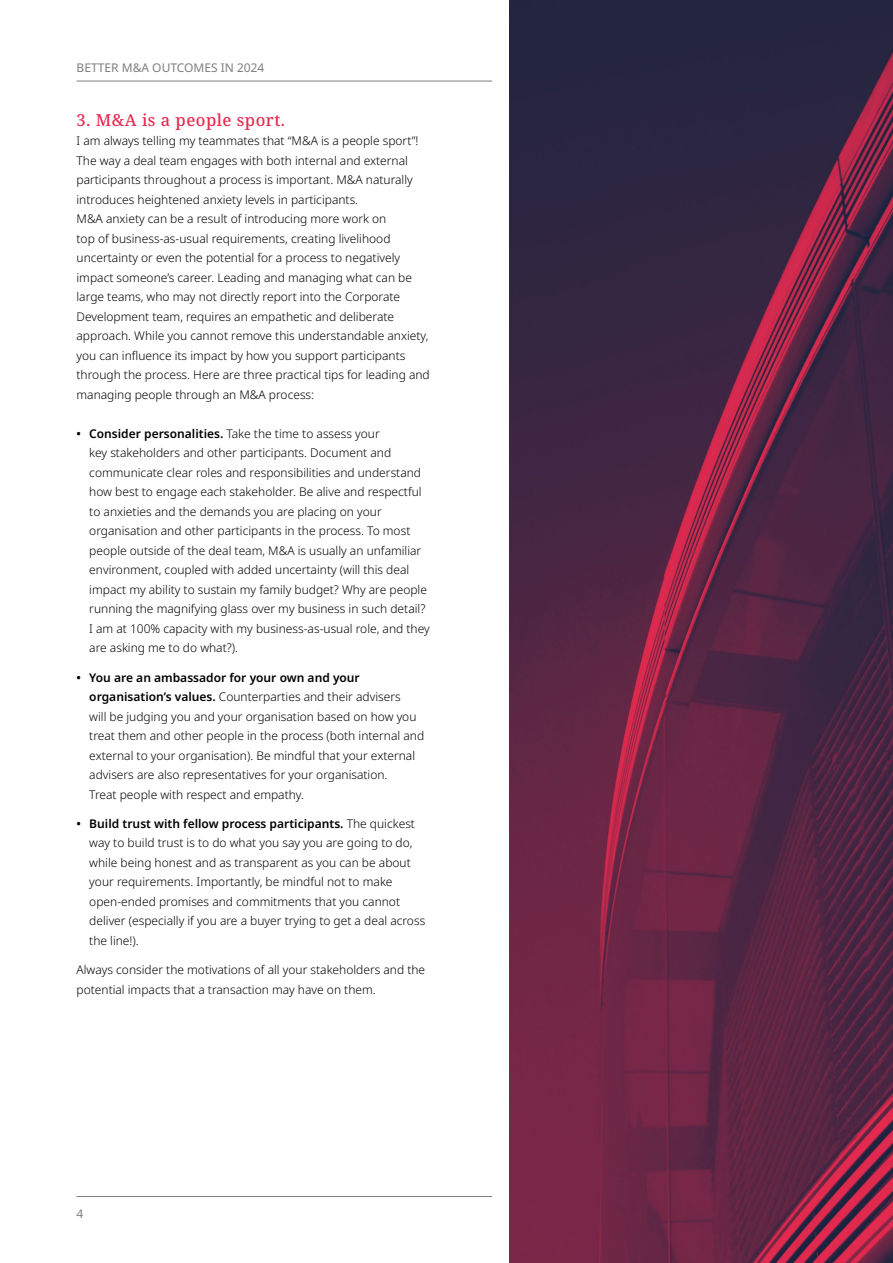
<style>
.page{position:relative;width:893px;height:1263px;background:#fff}
.page>*{position:absolute;margin:0;border:0;box-sizing:border-box;transform-origin:0 0}
.t1{font:500 16.5px "Noto Serif";letter-spacing:.03em;color:#e72a4f}
.t2{font:300 12px/19.5px "Noto Sans";color:#000}
.t3{font:12px "Noto Sans";color:#7e7e7d}
.s1{font-weight:600}
</style>
<div class="page">
<hr style="left:77px;top:81px;width:415px;height:1px;background:#7e7e7d">
<hr style="left:77px;top:1196px;width:415px;height:1px;background:#7e7e7d">
<img style="left:509px;top:0;width:384px;height:1263px">
<p class="t3" style="left:77px;top:60px;width:189px">BETTER M&amp;A OUTCOMES IN 2024</p>
<h1 class="t1" style="left:77px;top:108px;width:210px">3. M&amp;A is a people sport.</h1>
<p class="t2" style="left:77px;top:131px;width:355px">I am always telling my teammates that “M&amp;A is a people sport”!<br>The way a deal team engages with both internal and external participants throughout a process is important. M&amp;A naturally introduces heightened anxiety levels in participants.<br>M&amp;A anxiety can be a result of introducing more work on<br>top of business-as-usual requirements, creating livelihood uncertainty or even the potential for a process to negatively impact someone’s career. Leading and managing what can be large teams, who may not directly report into the Corporate Development team, requires an empathetic and deliberate approach. While you cannot remove this understandable anxiety, you can influence its impact by how you support participants through the process. Here are three practical tips for leading and managing people through an M&amp;A process:</p>
<p class="t2" style="left:89px;top:424px;width:342px;text-indent:-13px"><span class="s1">• Consider personalities.</span> Take the time to assess your<br>key stakeholders and other participants. Document and communicate clear roles and responsibilities and understand how best to engage each stakeholder. Be alive and respectful to anxieties and the demands you are placing on your organisation and other participants in the process. To most people outside of the deal team, M&amp;A is usually an unfamiliar environment, coupled with added uncertainty (will this deal impact my ability to sustain my family budget? Why are people running the magnifying glass over my business in such detail?<br>I am at 100% capacity with my business-as-usual role, and they are asking me to do what?).</p>
<p class="t2" style="left:89px;top:668px;width:336px;text-indent:-13px"><span class="s1">• You are an ambassador for your own and your organisation’s values.</span> Counterparties and their advisers<br>will be judging you and your organisation based on how you treat them and other people in the process (both internal and external to your organisation). Be mindful that your external advisers are also representatives for your organisation.<br>Treat people with respect and empathy.</p>
<p class="t2" style="left:89px;top:814px;width:337px;text-indent:-13px"><span class="s1">• Build trust with fellow process participants.</span> The quickest way to build trust is to do what you say you are going to do, while being honest and as transparent as you can be about your requirements. Importantly, be mindful not to make open-ended promises and commitments that you cannot deliver (especially if you are a buyer trying to get a deal across the line!).</p>
<p class="t2" style="left:77px;top:960px;width:350px">Always consider the motivations of all your stakeholders and the potential impacts that a transaction may have on them.</p>
<p class="t3" style="left:77px;top:1205px;width:8px">4</p>
</div>
